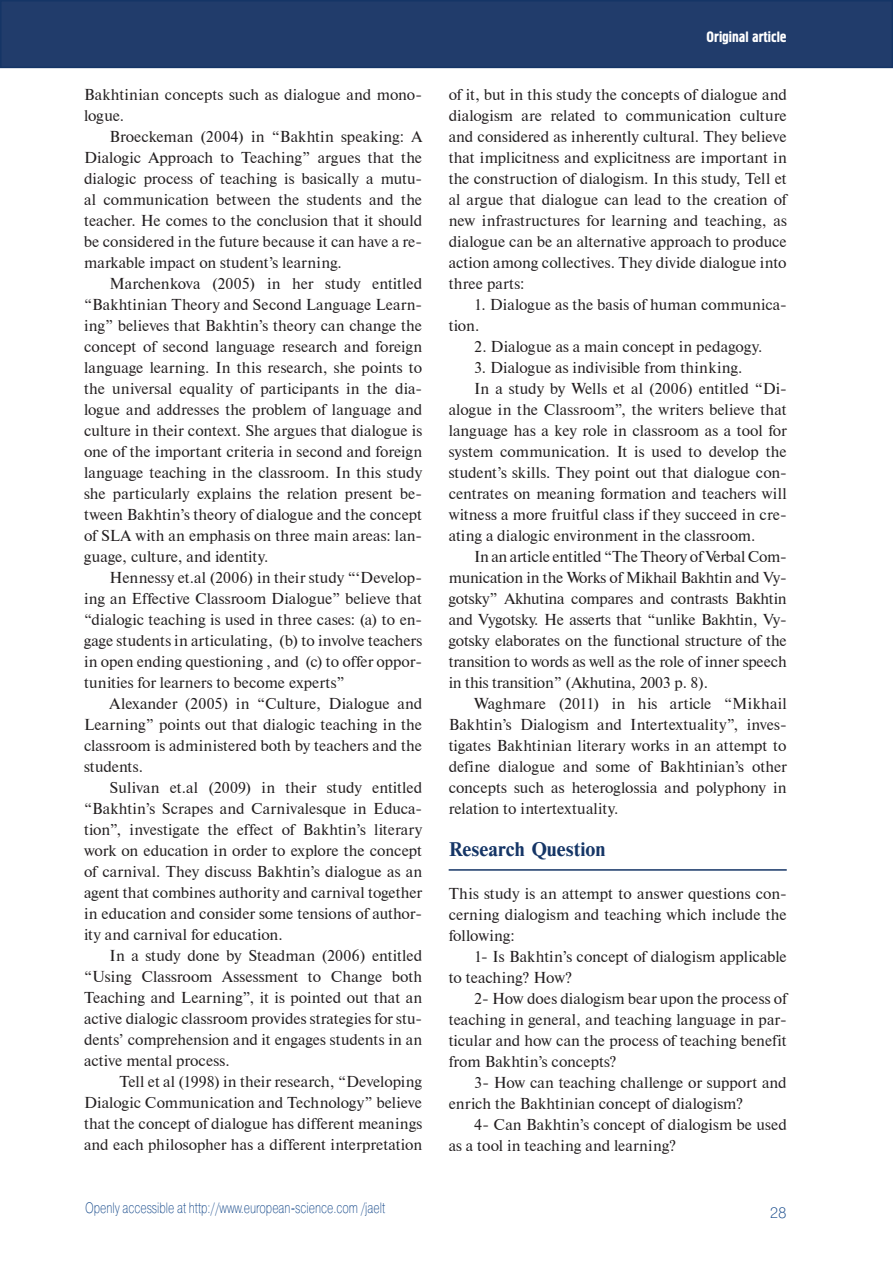
<style>
.page{position:relative;width:893px;height:1263px;background:#fff}
.page>*{position:absolute;margin:0;border:0;box-sizing:border-box;transform-origin:0 0}
.t1{font:18.75px "Newton C Bold";color:#153566}
.t2{font:15.75px/21px "Newton CTT";color:#231f20;text-align:justify}
.t3{font:15px "Pragmatica Light C";color:#134789;scale:.75 1}
.t4{font:15px "Hermes C";color:#fff}
.t5{font:15px "Pragmatica Light C";color:#134789}
</style>
<div class="page">
<div style="left:1px;top:1px;width:891px;height:66px;background:#213c6b"></div>
<div style="left:0;top:0;width:893px;height:68px;border:2px solid #153566"></div>
<hr style="left:449px;top:869px;width:338px;height:2px;background:#153566">
<p class="t2" style="left:84px;top:84px;width:340px">Bakhtinian concepts such as dialogue and mono&shy;logue.</p>
<p class="t2" style="left:84px;top:126px;width:340px;text-indent:26px">Broeckeman (2004) in “Bakhtin speaking: A Dialogic Approach to Teaching” argues that the dialogic process of teaching is basically a mutu&shy;al communication between the students and the teacher. He comes to the conclusion that it should be considered in the future because it can have a re&shy;markable impact on student’s learning.</p>
<p class="t2" style="left:84px;top:273px;width:340px;text-indent:26px">Marchenkova (2005) in her study entitled “Bakhtinian Theory and Second Language Learn&shy;ing” believes that Bakhtin’s theory can change the concept of second language research and foreign language learning. In this research, she points to the universal equality of participants in the dia&shy;logue and addresses the problem of language and culture in their context. She argues that dialogue is one of the important criteria in second and foreign language teaching in the classroom. In this study she particularly explains the relation present be&shy;tween Bakhtin’s theory of dialogue and the concept of SLA with an emphasis on three main areas: lan&shy;guage, culture, and identity.</p>
<p class="t2" style="left:84px;top:567px;width:340px;text-indent:26px">Hennessy et.al (2006) in their study “‘Develop&shy;ing an Effective Classroom Dialogue” believe that “dialogic teaching is used in three cases: (a) to en&shy;gage students in articulating, (b) to involve teachers in open ending questioning , and (c) to offer oppor&shy;tunities for learners to become experts”</p>
<p class="t2" style="left:84px;top:693px;width:340px;text-indent:26px">Alexander (2005) in “Culture, Dialogue and Learning” points out that dialogic teaching in the classroom is administered both by teachers and the students.</p>
<p class="t2" style="left:84px;top:777px;width:340px;text-indent:26px">Sulivan et.al (2009) in their study entitled “Bakhtin’s Scrapes and Carnivalesque in Educa&shy;tion”, investigate the effect of Bakhtin’s literary work on education in order to explore the concept of carnival. They discuss Bakhtin’s dialogue as an agent that combines authority and carnival together in education and consider some tensions of author&shy;ity and carnival for education.</p>
<p class="t2" style="left:84px;top:945px;width:340px;text-indent:26px">In a study done by Steadman (2006) entitled “Using Classroom Assessment to Change both Teaching and Learning”, it is pointed out that an active dialogic classroom provides strategies for stu&shy;dents’ comprehension and it engages students in an active mental process.</p>
<p class="t2" style="left:84px;top:1071px;width:340px;text-indent:35px">Tell et al (1998) in their research, “Developing Dialogic Communication and Technology” believe that the concept of dialogue has different meanings and each philosopher has a different interpretation</p>
<p class="t3" style="left:85px;top:1202px;width:401px">Openly accessible at http://www.european-science.com /jaelt</p>
<p class="t4" style="left:706px;top:32px;width:82px">Original article</p>
<p class="t2" style="left:449px;top:84px;width:340px">of it, but in this study the concepts of dialogue and dialogism are related to communication culture and considered as inherently cultural. They believe that implicitness and explicitness are important in the construction of dialogism. In this study, Tell et al argue that dialogue can lead to the creation of new infrastructures for learning and teaching, as dialogue can be an alternative approach to produce action among collectives. They divide dialogue into three parts:</p>
<p class="t2" style="left:449px;top:294px;width:340px;text-indent:26px">1. Dialogue as the basis of human communica&shy;tion.</p>
<p class="t2" style="left:474px;top:336px;width:290px">2. Dialogue as a main concept in pedagogy.</p>
<p class="t2" style="left:474px;top:357px;width:270px">3. Dialogue as indivisible from thinking.</p>
<p class="t2" style="left:474px;top:378px;width:314px">In a study by Wells et al (2006) entitled “Di-</p>
<p class="t2" style="left:449px;top:399px;width:340px">alogue in the Classroom”, the writers believe that</p>
<p class="t2" style="left:449px;top:420px;width:340px">language has a key role in classroom as a tool for</p>
<p class="t2" style="left:449px;top:441px;width:339px">system communication. It is used to develop the</p>
<p class="t2" style="left:449px;top:462px;width:340px">student’s skills. They point out that dialogue con-</p>
<p class="t2" style="left:449px;top:483px;width:340px">centrates on meaning formation and teachers will</p>
<p class="t2" style="left:449px;top:504px;width:339px">witness a more fruitful class if they succeed in cre-</p>
<p class="t2" style="left:449px;top:525px;width:308px">ating a dialogic environment in the classroom.</p>
<p class="t2" style="left:474px;top:546px;width:314px">In an article entitled “The Theory of Verbal Com-</p>
<p class="t2" style="left:449px;top:567px;width:340px">munication in the Works of Mikhail Bakhtin and Vy-</p>
<p class="t2" style="left:449px;top:588px;width:340px">gotsky” Akhutina compares and contrasts Bakhtin</p>
<p class="t2" style="left:449px;top:609px;width:340px">and Vygotsky. He asserts that “unlike Bakhtin, Vy-</p>
<p class="t2" style="left:449px;top:630px;width:340px">gotsky elaborates on the functional structure of the</p>
<p class="t2" style="left:449px;top:651px;width:340px">transition to words as well as the role of inner speech</p>
<p class="t2" style="left:449px;top:672px;width:261px">in this transition” (Akhutina, 2003 p. 8).</p>
<p class="t2" style="left:474px;top:693px;width:314px">Waghmare (2011) in his article “Mikhail</p>
<p class="t2" style="left:449px;top:714px;width:340px">Bakhtin’s Dialogism and Intertextuality”, inves-</p>
<p class="t2" style="left:449px;top:735px;width:339px">tigates Bakhtinian literary works in an attempt to</p>
<p class="t2" style="left:449px;top:756px;width:340px">define dialogue and some of Bakhtinian’s other</p>
<p class="t2" style="left:449px;top:777px;width:339px">concepts such as heteroglossia and polyphony in</p>
<p class="t2" style="left:449px;top:798px;width:171px">relation to intertextuality.</p>
<p class="t1" style="left:449px;top:842px;width:158px">Research Question</p>
<p class="t2" style="left:449px;top:883px;width:340px">This study is an attempt to answer questions con&shy;cerning dialogism and teaching which include the following:</p>
<p class="t2" style="left:449px;top:946px;width:340px;text-indent:26px">1- Is Bakhtin’s concept of dialogism applicable to teaching? How?</p>
<p class="t2" style="left:449px;top:988px;width:340px;text-indent:26px">2- How does dialogism bear upon the process of teaching in general, and teaching language in par&shy;ticular and how can the process of teaching benefit from Bakhtin’s concepts?</p>
<p class="t2" style="left:449px;top:1072px;width:339px;text-indent:26px">3- How can teaching challenge or support and enrich the Bakhtinian concept of dialogism?</p>
<p class="t2" style="left:449px;top:1114px;width:340px;text-indent:26px">4- Can Bakhtin’s concept of dialogism be used as a tool in teaching and learning?</p>
<p class="t5" style="left:770px;top:1208px;width:18px">28</p>
</div>
